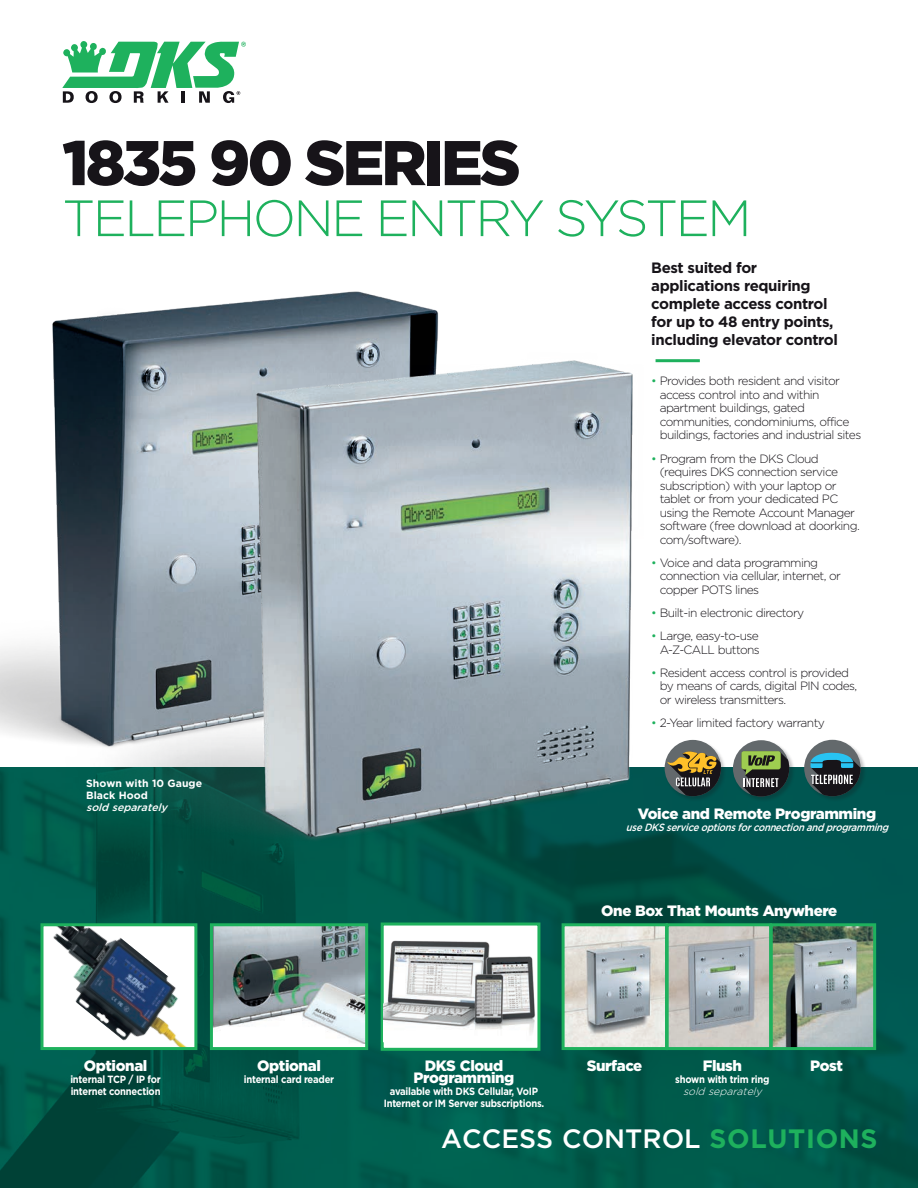
<style>
.page{position:relative;width:918px;height:1188px;background:#fff}
.page>*{position:absolute;margin:0;border:0;box-sizing:border-box;transform-origin:0 0}
.t1{font:900 63px "Gotham";letter-spacing:-.05em;color:#171419}
.t2{font:300 51px "Gotham";letter-spacing:-.05em;color:#1eb15d}
.t3{font:500 26.55px "Gotham";color:#fff}
.t4{font:700 15px/18px "Gotham";letter-spacing:-.025em;color:#171419}
.t5{font:900 15px/12px "Gotham";letter-spacing:-.025em;color:#fff;text-align:center}
.t6{font:300 12px/13.5px "Gotham";letter-spacing:-.05em;color:#171419}
.t7{font:700 10.5px/12px "Gotham";letter-spacing:-.025em;color:#fff;scale:.9 1}
.t8{font:italic 500 10.5px "Gotham";color:#fff;scale:.9 1}
.t9{font:700 10.5px/12px "Gotham";color:#fff}
.t10{font:italic 300 10.5px "Gotham";color:#fff}
.t11{font:italic 500 10.5px "Gotham";color:#fff}
.s1{color:#1eb15d}
.s2{font-weight:700;color:#1eb15d}
</style>
<div class="page">
<hr style="left:656px;top:359px;width:44px;height:3px;background:#1eb15d">
<img style="left:0;top:768px;width:918px;height:420px">
<svg style="left:62px;top:41px;width:184px;height:62px"></svg>
<img style="left:0;top:646px;width:34px;height:124px">
<img style="left:34px;top:291px;width:638px;height:570px">
<img style="left:214px;top:927px;width:150px;height:117px">
<div style="left:210px;top:923px;width:158px;height:127px;border:3px solid #1eb15d"></div>
<img style="left:44px;top:927px;width:149px;height:119px">
<div style="left:40px;top:923px;width:157px;height:127px;border:3px solid #1eb15d"></div>
<div style="left:381px;top:923px;width:159px;height:128px;background:#fff;border:3px solid #1eb15d"></div>
<div style="left:733px;top:740px;width:62px;height:62px;background:#171419;opacity:.25"></div>
<div style="left:733px;top:740px;width:56px;height:57px;background:#63696c;border-radius:50%"></div>
<svg style="left:741px;top:751px;width:48px;height:46px;background:#4e6043"></svg>
<div style="left:804px;top:740px;width:63px;height:62px;background:#171419;opacity:.25"></div>
<div style="left:804px;top:740px;width:57px;height:56px;background:#63696c;border-radius:50%"></div>
<svg style="left:811px;top:753px;width:50px;height:43px;background:#365964"></svg>
<div style="left:664px;top:740px;width:63px;height:62px;background:#171419;opacity:.25"></div>
<div style="left:665px;top:740px;width:56px;height:56px;background:#63696c;border-radius:50%"></div>
<svg style="left:667px;top:749px;width:54px;height:47px"></svg>
<img style="left:566px;top:927px;width:306px;height:119px">
<div style="left:770px;top:923px;width:106px;height:127px;border:3px solid #1eb15d"></div>
<div style="left:666px;top:923px;width:106px;height:127px;border:3px solid #1eb15d"></div>
<div style="left:562px;top:923px;width:106px;height:127px;border:3px solid #1eb15d"></div>
<img style="left:384px;top:938px;width:153px;height:107px">
<h1 class="t1" style="left:62px;top:126px;width:460px">1835 90 SERIES</h1>
<h2 class="t2" style="left:62px;top:190px;width:691px">TELEPHONE ENTRY SYSTEM</h2>
<p class="t9" style="left:86px;top:777px;width:117px">Shown with 10 Gauge<br>Black Hood</p>
<p class="t11" style="left:86px;top:801px;width:86px">sold separately</p>
<p class="t4" style="left:651px;top:258px;width:188px">Best suited for applications requiring complete access control for up to 48 entry points, including elevator control</p>
<p class="t6" style="left:660px;top:374px;width:203px;text-indent:-8px"><span class="s1">•</span> Provides both resident and visitor access control into and within apartment buildings, gated communities, condominiums, office buildings, factories and industrial sites</p>
<p class="t6" style="left:660px;top:451px;width:202px;text-indent:-8px"><span class="s1">•</span> Program from the DKS Cloud (requires DKS connection service subscription) with your laptop or tablet or from your dedicated PC using the Remote Account Manager software (free download at doorking. com/software).</p>
<p class="t6" style="left:660px;top:556px;width:183px;text-indent:-8px"><span class="s1">•</span> Voice and data programming connection via cellular, internet, or copper POTS lines</p>
<p class="t6" style="left:651px;top:606px;width:155px"><span class="s1">•</span> Built-in electronic directory</p>
<p class="t6" style="left:651px;top:629px;width:110px;text-align:right"><span class="s1">•</span> Large, easy-to-use<br>A-Z-CALL buttons</p>
<p class="t6" style="left:660px;top:666px;width:199px;text-indent:-8px"><span class="s1">•</span> Resident access control is provided by means of cards, digital PIN codes, or wireless transmitters.</p>
<p class="t6" style="left:651px;top:716px;width:175px"><span class="s1">•</span> 2-Year limited factory warranty</p>
<p class="t5" style="left:638px;top:808px;width:240px">Voice and Remote Programming</p>
<p class="t8" style="left:626px;top:822px;width:297px">useDKSserviceoptionsforconnectionandprogramming</p>
<p class="t5" style="left:601px;top:905px;width:238px">One Box That Mounts Anywhere</p>
<p class="t5" style="left:84px;top:1059px;width:65px">Optional</p>
<p class="t7" style="left:70px;top:1073px;width:102px">internal TCP / IP for internet connection</p>
<p class="t5" style="left:257px;top:1059px;width:65px">Optional</p>
<p class="t7" style="left:244px;top:1073px;width:102px">internal card reader</p>
<p class="t5" style="left:414px;top:1059px;width:102px">DKS Cloud<br>Programming</p>
<p class="t7" style="left:384px;top:1085px;width:180px;text-align:center">available with DKS Cellular, VoIP<br>Internet or IM Server subscriptions.</p>
<p class="t5" style="left:587px;top:1059px;width:57px">Surface</p>
<p class="t5" style="left:810px;top:1059px;width:34px">Post</p>
<p class="t5" style="left:703px;top:1059px;width:41px">Flush</p>
<p class="t7" style="left:675px;top:1073px;width:106px">shown with trim ring</p>
<p class="t10" style="left:683px;top:1085px;width:83px">sold separately</p>
<h3 class="t3" style="left:441px;top:1123px;width:438px">ACCESS CONTROL <span class="s2">SOLUTIONS</span></h3>
</div>
